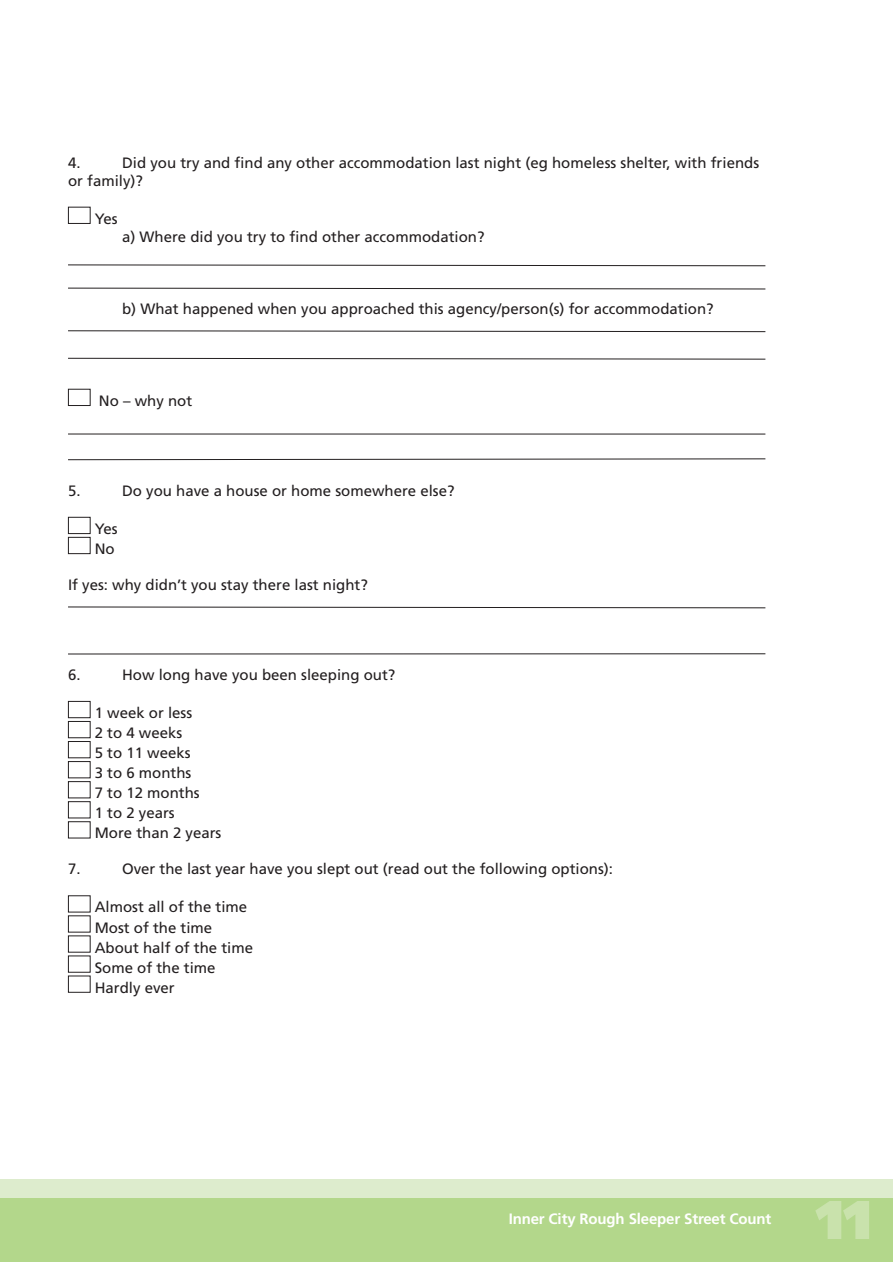
<style>
.page{position:relative;width:893px;height:1263px;background:#fff}
.page>*{position:absolute;margin:0;border:0;box-sizing:border-box;transform-origin:0 0}
.t1{font:900 54.45px "Frutiger LT Std";color:#c9e2ac}
.t2{font:15px/20.1px "Frutiger LT Std";color:#231f20}
.t3{font:700 15px "Frutiger LT Std";letter-spacing:-.01em;color:#fff}
</style>
<div class="page">
<div style="left:0;top:1179px;width:893px;height:34px;background:#ddeccd"></div>
<div style="left:0;top:1198px;width:893px;height:64px;background:#b3d78b"></div>
<div style="left:68px;top:207px;width:23px;height:17px;border:1px solid #231f20"></div>
<svg style="left:68px;top:330px;width:698px;height:2px"></svg>
<svg style="left:68px;top:358px;width:698px;height:1px"></svg>
<div style="left:68px;top:389px;width:23px;height:17px;border:1px solid #231f20"></div>
<hr style="left:68px;top:434px;width:697px;height:1px;background:#231f20">
<svg style="left:68px;top:458px;width:698px;height:2px"></svg>
<div style="left:68px;top:517px;width:23px;height:17px;border:1px solid #231f20"></div>
<div style="left:68px;top:537px;width:23px;height:17px;border:1px solid #231f20"></div>
<svg style="left:68px;top:607px;width:698px;height:1px"></svg>
<div style="left:68px;top:701px;width:23px;height:17px;border:1px solid #231f20"></div>
<div style="left:68px;top:721px;width:23px;height:17px;border:1px solid #231f20"></div>
<div style="left:68px;top:741px;width:23px;height:17px;border:1px solid #231f20"></div>
<div style="left:68px;top:761px;width:23px;height:17px;border:1px solid #231f20"></div>
<div style="left:68px;top:781px;width:23px;height:17px;border:1px solid #231f20"></div>
<div style="left:68px;top:801px;width:23px;height:17px;border:1px solid #231f20"></div>
<div style="left:68px;top:821px;width:23px;height:17px;border:1px solid #231f20"></div>
<div style="left:68px;top:975px;width:23px;height:18px;border:1px solid #231f20"></div>
<hr style="left:68px;top:653px;width:697px;height:1px;background:#231f20">
<svg style="left:68px;top:264px;width:698px;height:2px"></svg>
<svg style="left:68px;top:288px;width:698px;height:1px"></svg>
<p class="t2" style="left:68px;top:154px;width:693px;line-height:18px;text-indent:54px">Did you try and find any other accommodation last night (eg homeless shelter, with friends or family)?</p>
<p class="t2" style="left:95px;top:209px;width:25px">Yes</p>
<p class="t2" style="left:122px;top:227px;width:364px">a) Where did you try to find other accommodation?</p>
<p class="t2" style="left:68px;top:153px;width:14px">4.</p>
<p class="t2" style="left:122px;top:299px;width:593px">b) What happened when you approached this agency/person(s) for accommodation?</p>
<p class="t2" style="left:99px;top:391px;width:95px">No – why not</p>
<p class="t2" style="left:68px;top:481px;width:14px">5.</p>
<p class="t2" style="left:122px;top:481px;width:334px">Do you have a house or home somewhere else?</p>
<p class="t2" style="left:95px;top:519px;width:25px">Yes<br>No</p>
<p class="t2" style="left:68px;top:575px;width:301px">If yes: why didn’t you stay there last night?</p>
<p class="t2" style="left:68px;top:665px;width:14px">6.</p>
<p class="t2" style="left:122px;top:665px;width:275px">How long have you been sleeping out?</p>
<p class="t2" style="left:95px;top:703px;width:128px">1 week or less<br>2 to 4 weeks<br>5 to 11 weeks<br>3 to 6 months<br>7 to 12 months<br>1 to 2 years<br>More than 2 years</p>
<p class="t2" style="left:68px;top:859px;width:14px">7.</p>
<p class="t2" style="left:122px;top:859px;width:492px">Over the last year have you slept out (read out the following options):</p>
<p class="t2" style="left:95px;top:897px;width:160px">Almost all of the time<br>Most of the time<br>About half of the time<br>Some of the time<br>Hardly ever</p>
<p class="t3" style="left:509px;top:1210px;width:264px">Inner City Rough Sleeper Street Count</p>
<h1 class="t1" style="left:816px;top:1187px;width:58px">11</h1>
</div>
